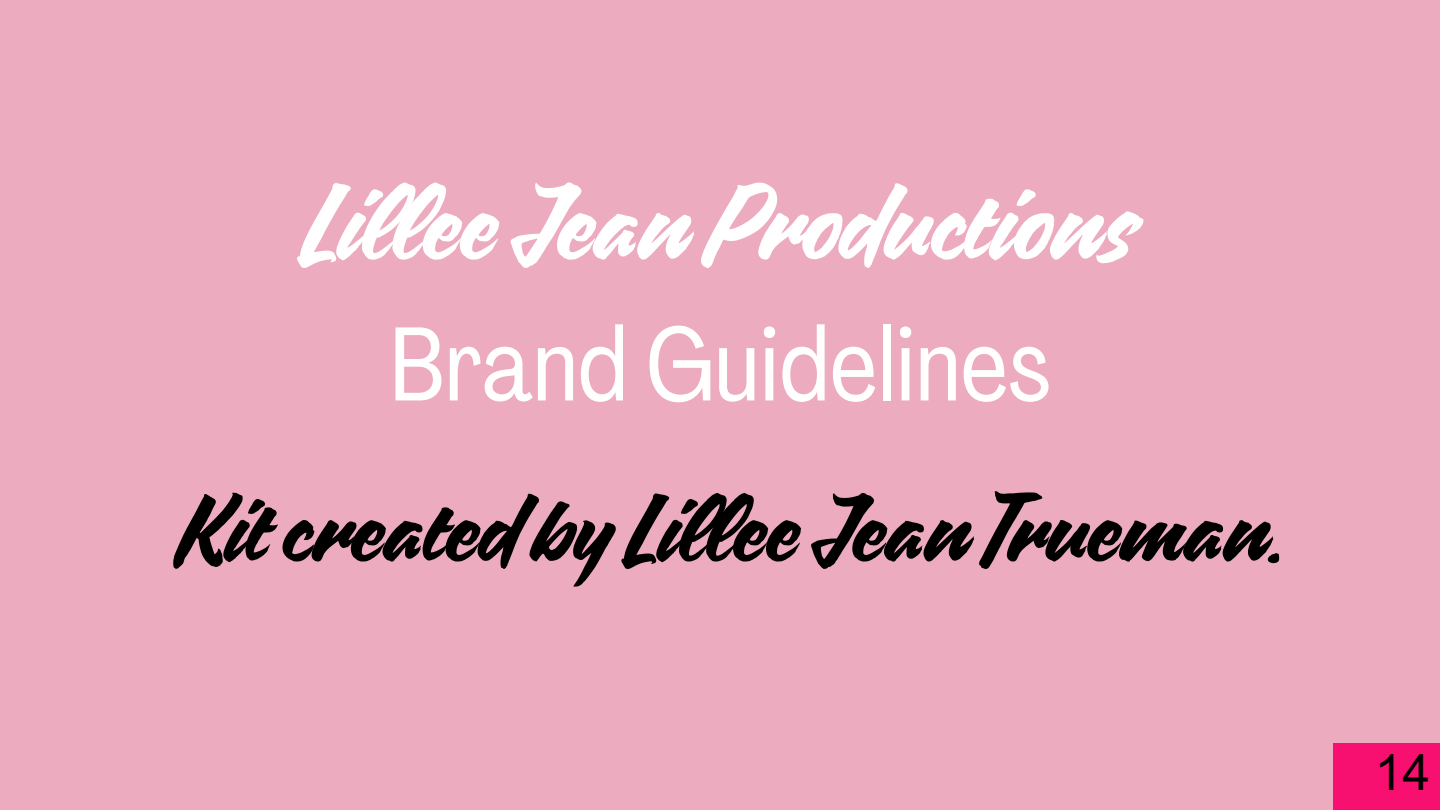
<style>
.page{position:relative;width:1440px;height:810px;background:#ecabbe}
.page>*{position:absolute;margin:0;border:0;box-sizing:border-box;transform-origin:0 0}
.t1{font:103.6px/143px "Quotes Script";color:#fff;text-align:center}
.t2{font:92px "Quotes Script";color:#000}
.t3{font:50px "Arial MT Pro";color:#000}
.s1{font-family:"Agrandir Tight"}
</style>
<div class="page">
<div style="left:1333px;top:743px;width:107px;height:67px;background:#f81071"></div>
<h2 class="t1" style="left:303px;top:158px;width:836px">Lillee Jean Productions<br><span class="s1">Brand Guidelines</span></h2>
<h1 class="t2" style="left:177px;top:467px;width:1109px">Kitcreated by Lillee Jean Trueman.</h1>
<p class="t3" style="left:1375px;top:754px;width:57px">14</p>
</div>
